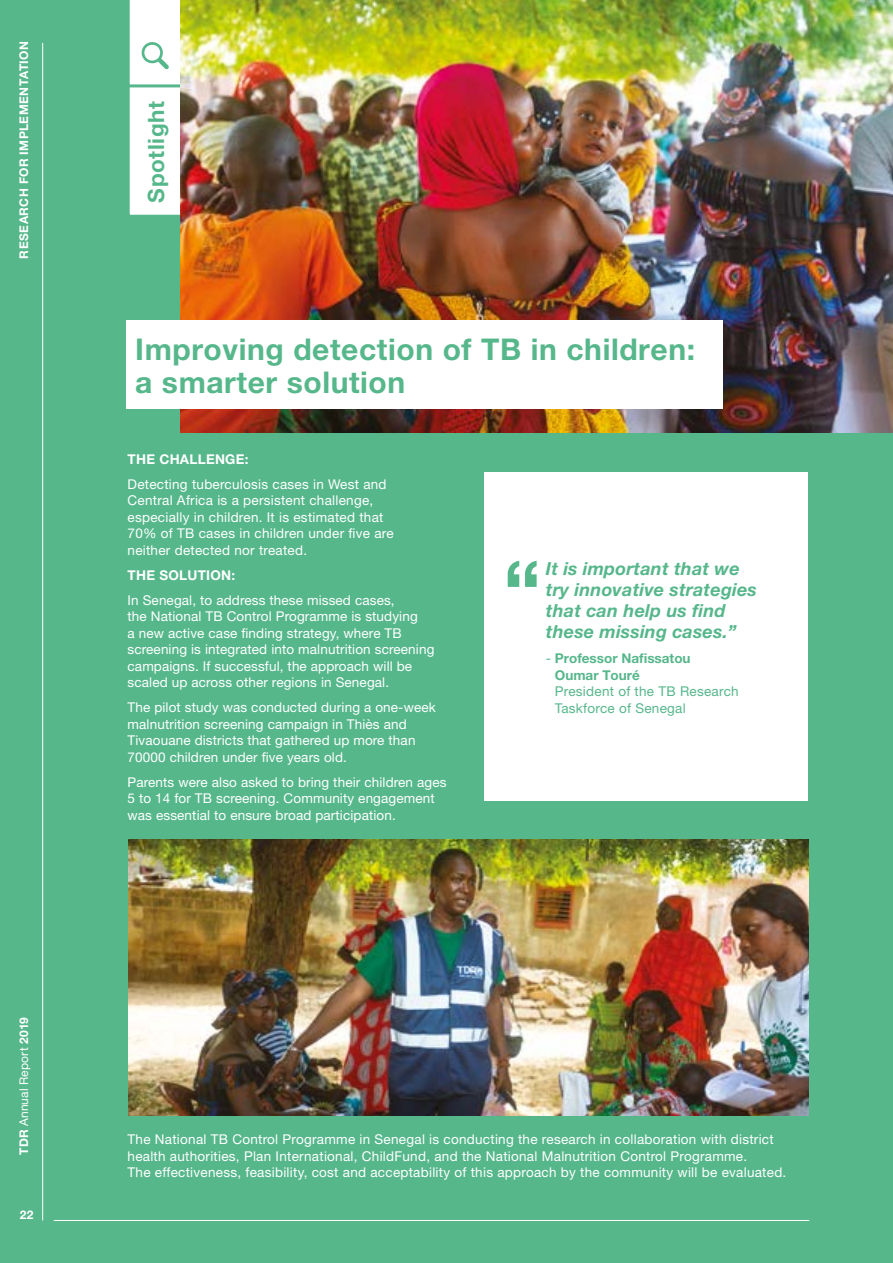
<style>
.page{position:relative;width:893px;height:1263px;background:#56b78b}
.page>*{position:absolute;margin:0;border:0;box-sizing:border-box;transform-origin:0 0}
.t1{font:700 30px/33px "Helvetica Neue";letter-spacing:.02em;color:#56b78b}
.t2{font:700 22.5px "Helvetica Neue";letter-spacing:.025em;color:#56b78b}
.t3{font:italic 700 18px/21px "Helvetica Neue";letter-spacing:.01em;color:#56b78b}
.t4{font:13.5px/16.5px "Helvetica Neue";letter-spacing:.01em;color:#fff}
.t5{font:13.5px/16.5px "Helvetica Neue";letter-spacing:.02em;color:#56b78b}
.t6{font:700 13.5px/16.5px "Helvetica Neue";color:#56b78b}
.t7{font:700 13.5px "Helvetica Neue";letter-spacing:.02em;color:#fff}
.t8{font:700 12px "Helvetica Neue";letter-spacing:.04em;color:#fff}
.t9{font:12px "Helvetica Neue";letter-spacing:.015em;color:#fff}
.s1{font-weight:700}
.s2{font-weight:400}
</style>
<div class="page">
<svg style="left:129px;top:0;width:52px;height:219px;background:#f1f9f5"></svg>
<hr style="left:54px;top:1220px;width:755px;height:1px;background:#fff">
<hr style="left:42px;top:43px;width:1px;height:1177px;background:#fff">
<img style="left:181px;top:0;width:712px;height:432px">
<div style="left:127px;top:320px;width:596px;height:89px;background:#fff"></div>
<div style="left:484px;top:473px;width:324px;height:328px;background:#fff"></div>
<img style="left:128px;top:839px;width:680px;height:276px">
<svg style="left:507px;top:561px;width:30px;height:26px"></svg>
<p class="t8" style="left:17px;top:258px;width:219px;rotate:-90deg">RESEARCH FOR IMPLEMENTATION</p>
<p class="t9" style="left:17px;top:1155px;width:139px;rotate:-90deg"><span class="s1">TDR</span> Annual Report <span class="s1">2019</span></p>
<p class="t8" style="left:20px;top:1208px;width:15px">22</p>
<h2 class="t2" style="left:142px;top:203px;width:103px;rotate:-90deg">Spotlight</h2>
<h1 class="t1" style="left:135px;top:332px;width:561px">Improving detection of TB in children: a smarter solution</h1>
<p class="t7" style="left:128px;top:451px;width:123px">THE CHALLENGE:</p>
<p class="t4" style="left:128px;top:476px;width:268px">Detecting tuberculosis cases in West and Central Africa is a persistent challenge, especially in children. It is estimated that 70% of TB cases in children under five are neither detected nor treated.</p>
<p class="t7" style="left:128px;top:567px;width:109px">THE SOLUTION:</p>
<p class="t4" style="left:128px;top:592px;width:308px">In Senegal, to address these missed cases,<br>the National TB Control Programme is studying<br>a new active case finding strategy, where TB screening is integrated into malnutrition screening campaigns. If successful, the approach will be scaled up across other regions in Senegal.</p>
<p class="t4" style="left:128px;top:699px;width:310px">The pilot study was conducted during a one-week malnutrition screening campaign in Thiès and Tivaouane districts that gathered up more than 70000 children under five years old.</p>
<p class="t4" style="left:128px;top:774px;width:320px">Parents were also asked to bring their children ages<br>5 to 14 for TB screening. Community engagement was essential to ensure broad participation.</p>
<h3 class="t3" style="left:546px;top:558px;width:212px">It is important that we try innovative strategies that can help us find these missing cases.”</h3>
<p class="t6" style="left:555px;top:650px;width:137px;text-indent:-9px"><span class="s2">-</span> Professor Nafissatou<br>Oumar Touré</p>
<p class="t5" style="left:555px;top:683px;width:185px">President of the TB Research<br>Taskforce of Senegal</p>
<p class="t4" style="left:128px;top:1131px;width:660px">The National TB Control Programme in Senegal is conducting the research in collaboration with district health authorities, Plan International, ChildFund, and the National Malnutrition Control Programme.<br>The effectiveness, feasibility, cost and acceptability of this approach by the community will be evaluated.</p>
</div>
